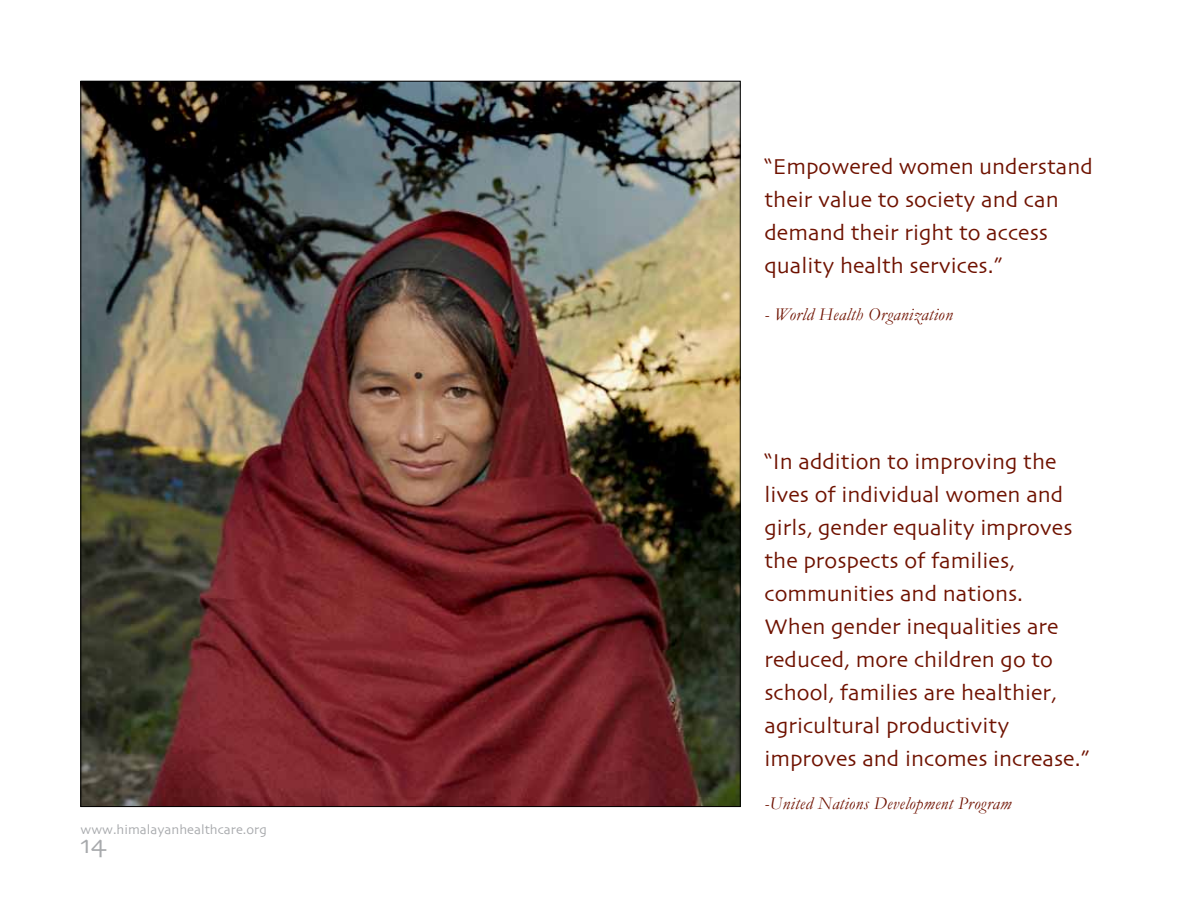
<style>
.page{position:relative;width:1188px;height:918px;background:#fff}
.page>*{position:absolute;margin:0;border:0;box-sizing:border-box;transform-origin:0 0}
.t1{font:27px "Skia";color:#a7a9ac}
.t2{font:22.5px/33px "Skia";color:#6f1200}
.t3{font:italic 18px "Garamond";letter-spacing:.02em;color:#6f1200}
.t4{font:13.5px "Skia";color:#a7a9ac}
</style>
<div class="page">
<img style="left:83px;top:83px;width:655px;height:722px">
<p class="t4" style="left:81px;top:822px;width:188px">www.himalayanhealthcare.org</p>
<p class="t1" style="left:81px;top:828px;width:28px">14</p>
<p class="t2" style="left:764px;top:152px;width:330px">“Empowered women understand their value to society and can demand their right to access quality health services.”</p>
<p class="t3" style="left:764px;top:304px;width:190px">- World Health Organization</p>
<p class="t2" style="left:764px;top:447px;width:326px">“In addition to improving the lives of individual women and girls, gender equality improves the prospects of families, communities and nations.<br>When gender inequalities are reduced, more children go to school, families are healthier, agricultural productivity improves and incomes increase.”</p>
<p class="t3" style="left:764px;top:793px;width:248px">-United Nations Development Program</p>
</div>
